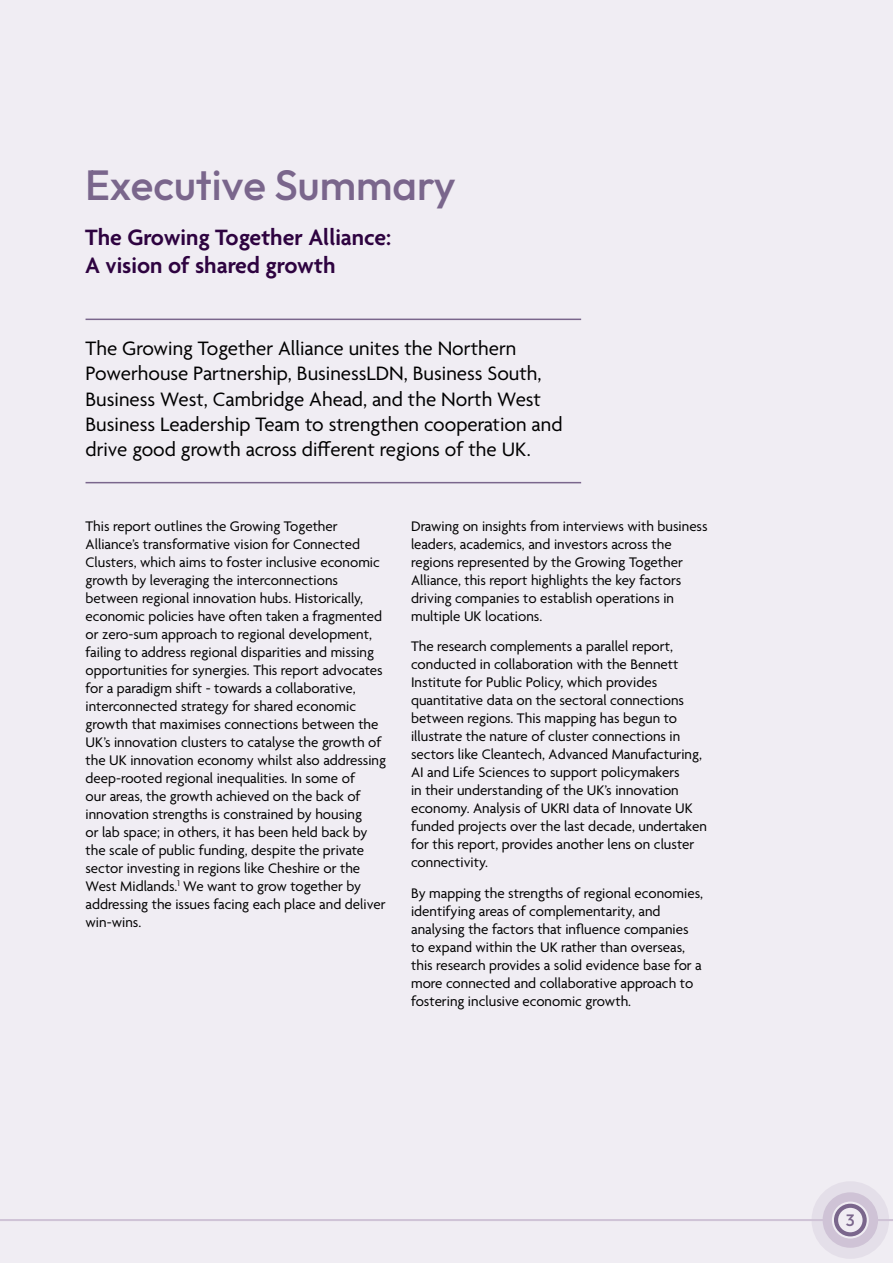
<style>
.page{position:relative;width:893px;height:1263px;background:#f0edf3}
.page>*{position:absolute;margin:0;border:0;box-sizing:border-box;transform-origin:0 0}
.Header_1{font:100 42.3px "Outfit";color:#7a668c}
.Header_2{font:600 24px/28.8px "Agenda";color:#2e0340}
.Standfirst{font:21px/25.2px "Agenda";color:#000}
.Header_1-2{font:100 16.5px "Outfit";color:#7a668c}
.Body_copy{font:15px/18px "Agenda";color:#000}
</style>
<div class="page">
<hr style="left:86px;top:482px;width:495px;height:1px;background:#7a668c">
<hr style="left:86px;top:319px;width:495px;height:1px;background:#7a668c">
<div style="left:811px;top:1181px;width:78px;height:78px;border:13px solid #cfc3d6;border-radius:50%"></div>
<div style="left:834px;top:1204px;width:33px;height:32px;border:4px solid #7a668c;border-radius:50%"></div>
<hr style="left:0;top:1219px;width:824px;height:2px;background:#cfc3d6">
<svg style="left:878px;top:1219px;width:15px;height:2px"></svg>
<div style="left:823px;top:1192px;width:55px;height:56px;border:9px solid #cfc3d6;border-radius:50%"></div>
<p class="Header_1" style="left:85px;top:160px;width:372px">Executive Summary</p>
<p class="Header_2" style="left:85px;top:224px;width:308px">The Growing Together Alliance:<br>A vision of shared growth</p>
<p class="Standfirst" style="left:86px;top:337px;width:478px">The Growing Together Alliance unites the Northern Powerhouse Partnership, BusinessLDN, Business South, Business West, Cambridge Ahead, and the North West Business Leadership Team to strengthen cooperation and drive good growth across different regions of the UK.</p>
<p class="Body_copy" style="left:86px;top:518px;width:302px">This report outlines the Growing Together Alliance’s transformative vision for Connected Clusters, which aims to foster inclusive economic growth by leveraging the interconnections between regional innovation hubs. Historically, economic policies have often taken a fragmented or zero-sum approach to regional development, failing to address regional disparities and missing opportunities for synergies. This report advocates for a paradigm shift - towards a collaborative, interconnected strategy for shared economic growth that maximises connections between the UK’s innovation clusters to catalyse the growth of the UK innovation economy whilst also addressing deep-rooted regional inequalities. In some of<br>our areas, the growth achieved on the back of innovation strengths is constrained by housing<br>or lab space; in others, it has been held back by the scale of public funding, despite the private sector investing in regions like Cheshire or the West Midlands.<sup>1</sup> We want to grow together by addressing the issues facing each place and deliver win-wins.</p>
<p class="Body_copy" style="left:411px;top:518px;width:298px">Drawing on insights from interviews with business leaders, academics, and investors across the regions represented by the Growing Together Alliance, this report highlights the key factors driving companies to establish operations in multiple UK locations.</p>
<p class="Body_copy" style="left:411px;top:638px;width:297px">The research complements a parallel report, conducted in collaboration with the Bennett Institute for Public Policy, which provides quantitative data on the sectoral connections between regions. This mapping has begun to illustrate the nature of cluster connections in sectors like Cleantech, Advanced Manufacturing, AI and Life Sciences to support policymakers<br>in their understanding of the UK’s innovation economy. Analysis of UKRI data of Innovate UK funded projects over the last decade, undertaken for this report, provides another lens on cluster connectivity.</p>
<p class="Body_copy" style="left:411px;top:885px;width:293px">By mapping the strengths of regional economies, identifying areas of complementarity, and analysing the factors that influence companies to expand within the UK rather than overseas, this research provides a solid evidence base for a more connected and collaborative approach to fostering inclusive economic growth.</p>
<p class="Header_1-2" style="left:846px;top:1210px;width:10px">3</p>
</div>
